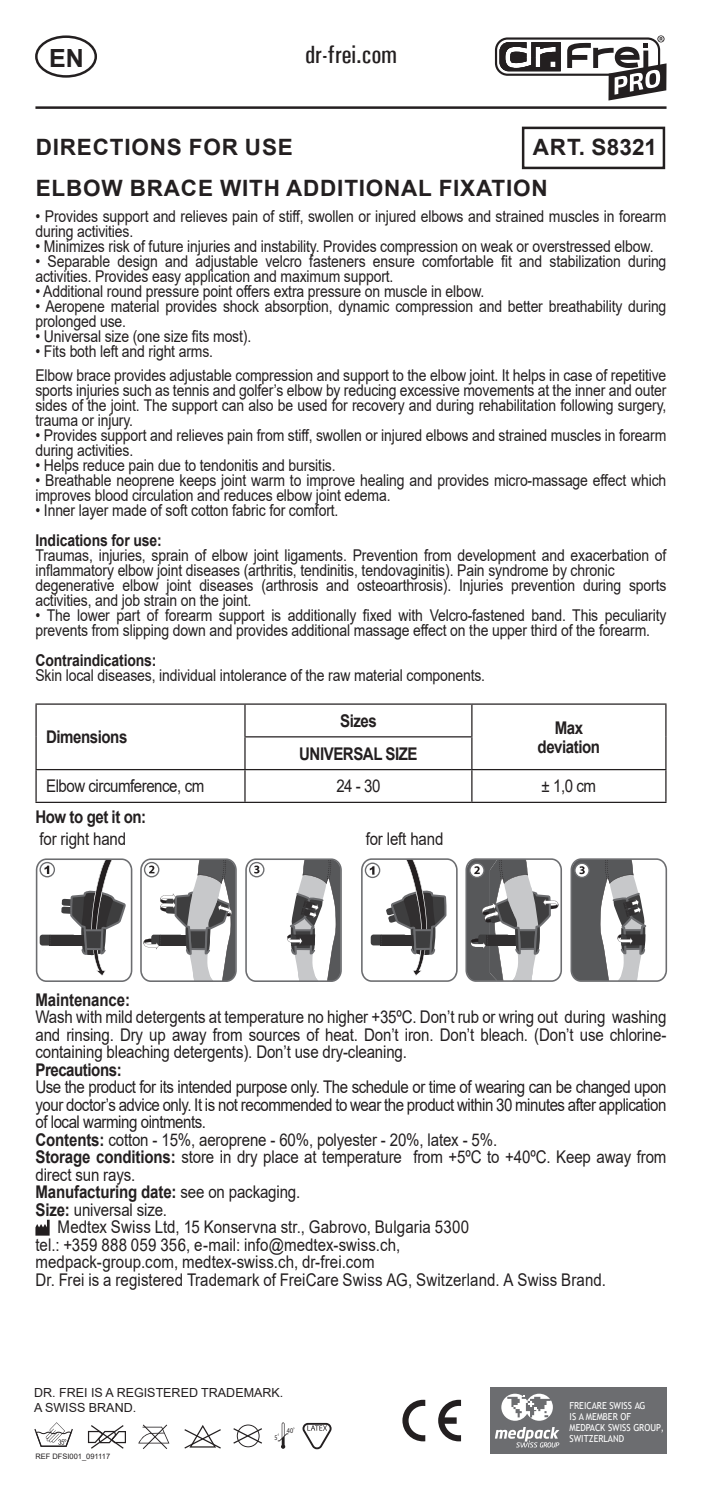
<style>
.page{position:relative;width:702px;height:1489px;background:#fff}
.page>*{position:absolute;margin:0;border:0;box-sizing:border-box;transform-origin:0 0}
.t1{font:500 25px "Univers Condensed";color:#231f20}
.t2{font:700 25px "Arial";color:#231f20}
.t3{font:700 22.5px "Arial";letter-spacing:.035em;color:#231f20}
.t4{font:700 22.5px "Arial";letter-spacing:.01em;color:#231f20}
.t5{font:17.5px/17.5px "Arial";letter-spacing:-.01em;color:#231f20;text-align:justify;scale:.86 1}
.t6{font:17.5px "Arial";letter-spacing:-.03em;color:#231f20;scale:.86 1}
.t7{font:700 17.5px/19.2px "Arial";letter-spacing:-.03em;color:#231f20;text-align:center;scale:.86 1}
.t8{font:17.5px "Arial";letter-spacing:.01em;color:#231f20;scale:.86 1}
.t9{font:700 17.5px "Arial";letter-spacing:-.01em;color:#231f20;scale:.86 1}
.t10{font:16.25px/15px "Arial";letter-spacing:-.01em;color:#231f20;scale:.86 1}
.t11{font:700 16.25px "Arial";letter-spacing:-.01em;color:#231f20;scale:.86 1}
.t12{font:12.5px/15px "Arial";color:#231f20}
.t13{font:9.75px/10.8px "Trebuchet MS";color:#fff;scale:.91 1}
.t14{font:7.5px "Arial";color:#231f20}
.t15{font:7.25px "Myriad Pro";color:#231f20;scale:.83 1}
.s1{font-weight:700}
.s2{font-weight:400}
</style>
<div class="page">
<svg style="left:35px;top:1219px;width:15px;height:16px"></svg>
<div style="left:35px;top:35px;width:62px;height:43px;border:2px solid #231f20;border-radius:50%"></div>
<hr style="left:35px;top:106px;width:631px;height:3px;background:#231f20">
<hr style="left:35px;top:703px;width:210px;height:1px;background:#231f20">
<hr style="left:35px;top:704px;width:2px;height:32px;background:#231f20">
<hr style="left:35px;top:736px;width:2px;height:33px;background:#231f20">
<hr style="left:245px;top:703px;width:227px;height:1px;background:#231f20">
<hr style="left:244px;top:704px;width:1px;height:32px;background:#231f20">
<hr style="left:472px;top:703px;width:194px;height:1px;background:#231f20">
<hr style="left:471px;top:704px;width:1px;height:32px;background:#231f20">
<hr style="left:665px;top:704px;width:1px;height:32px;background:#231f20">
<hr style="left:665px;top:736px;width:1px;height:33px;background:#231f20">
<hr style="left:244px;top:736px;width:228px;height:1px;background:#231f20">
<hr style="left:244px;top:737px;width:1px;height:32px;background:#231f20">
<hr style="left:471px;top:737px;width:1px;height:32px;background:#231f20">
<hr style="left:35px;top:769px;width:210px;height:1px;background:#231f20">
<hr style="left:35px;top:770px;width:2px;height:31px;background:#231f20">
<hr style="left:245px;top:769px;width:227px;height:1px;background:#231f20">
<hr style="left:244px;top:770px;width:1px;height:31px;background:#231f20">
<hr style="left:472px;top:769px;width:194px;height:1px;background:#231f20">
<hr style="left:471px;top:770px;width:1px;height:31px;background:#231f20">
<hr style="left:665px;top:770px;width:1px;height:31px;background:#231f20">
<hr style="left:35px;top:801px;width:210px;height:2px;background:#231f20">
<hr style="left:245px;top:801px;width:227px;height:2px;background:#231f20">
<hr style="left:472px;top:801px;width:194px;height:2px;background:#231f20">
<div style="left:490px;top:1387px;width:176px;height:66px;background:#6c6d70"></div>
<svg style="left:501px;top:1393px;width:52px;height:27px"></svg>
<svg style="left:495px;top:1427px;width:64px;height:20px"></svg>
<div style="left:522px;top:127px;width:143px;height:42px;border:2px solid #231f20"></div>
<svg style="left:302px;top:1422px;width:29px;height:27px"></svg>
<svg style="left:402px;top:1399px;width:23px;height:42px"></svg>
<svg style="left:438px;top:1399px;width:23px;height:42px"></svg>
<svg style="left:138px;top:1424px;width:31px;height:24px"></svg>
<svg style="left:34px;top:1422px;width:39px;height:24px"></svg>
<svg style="left:184px;top:1425px;width:37px;height:23px"></svg>
<svg style="left:233px;top:1424px;width:29px;height:23px"></svg>
<svg style="left:88px;top:1425px;width:38px;height:23px"></svg>
<svg style="left:278px;top:1422px;width:16px;height:26px"></svg>
<svg style="left:36px;top:858px;width:96px;height:123px"></svg>
<svg style="left:140px;top:858px;width:97px;height:123px"></svg>
<svg style="left:245px;top:858px;width:97px;height:123px"></svg>
<svg style="left:361px;top:858px;width:96px;height:123px"></svg>
<svg style="left:465px;top:858px;width:97px;height:123px"></svg>
<svg style="left:570px;top:858px;width:97px;height:123px"></svg>
<svg style="left:495px;top:35px;width:171px;height:65px"></svg>
<h1 class="t2" style="left:49px;top:41px;width:36px">EN</h1>
<h1 class="t1" style="left:305px;top:40px;width:93px">dr-frei.com</h1>
<h2 class="t3" style="left:36px;top:132px;width:258px">DIRECTIONS FOR USE</h2>
<h2 class="t4" style="left:533px;top:132px;width:126px">ART. S8321</h2>
<h2 class="t3" style="left:36px;top:172px;width:513px">ELBOW BRACE WITH ADDITIONAL FIXATION</h2>
<p class="t10" style="left:35px;top:208px;width:735px">• Provides support and relieves pain of stiff, swollen or injured elbows and strained muscles in forearm during activities.</p>
<p class="t10" style="left:35px;top:238px;width:720px">• Minimizes risk of future injuries and instability. Provides compression on weak or overstressed elbow.</p>
<p class="t10" style="left:35px;top:253px;width:735px">• Separable design and adjustable velcro fasteners ensure comfortable fit and stabilization during activities. Provides easy application and maximum support.</p>
<p class="t10" style="left:35px;top:283px;width:523px">• Additional round pressure point offers extra pressure on muscle in elbow.</p>
<p class="t10" style="left:35px;top:298px;width:735px">• Aeropene material provides shock absorption, dynamic compression and better breathability during prolonged use.</p>
<p class="t10" style="left:35px;top:328px;width:252px">• Universal size (one size fits most).</p>
<p class="t10" style="left:35px;top:339px;width:735px;line-height:24px">• Fits both left and right arms.<br>Elbow brace provides adjustable compression and support to the elbow joint. It helps in case of repetitive</p>
<p class="t10" style="left:35px;top:382px;width:735px;text-align:justify">sports injuries such as tennis and golfer’s elbow by reducing excessive movements at the inner and outer sides of the joint. The support can also be used for recovery and during rehabilitation following surgery, trauma or injury.</p>
<p class="t10" style="left:35px;top:427px;width:735px">• Provides support and relieves pain from stiff, swollen or injured elbows and strained muscles in forearm during activities.</p>
<p class="t10" style="left:35px;top:457px;width:350px">• Helps reduce pain due to tendonitis and bursitis.</p>
<p class="t10" style="left:35px;top:472px;width:735px">• Breathable neoprene keeps joint warm to improve healing and provides micro-massage effect which improves blood circulation and reduces elbow joint edema.</p>
<p class="t10" style="left:35px;top:502px;width:354px">• Inner layer made of soft cotton fabric for comfort.</p>
<p class="t11" style="left:35px;top:529px;width:148px">Indications for use:</p>
<p class="t10" style="left:35px;top:547px;width:735px">Traumas, injuries, sprain of elbow joint ligaments. Prevention from development and exacerbation of inflammatory elbow joint diseases (arthritis, tendinitis, tendovaginitis). Pain syndrome by chronic degenerative elbow joint diseases (arthrosis and osteoarthrosis). Injuries prevention during sports activities, and job strain on the joint.</p>
<p class="t10" style="left:35px;top:607px;width:735px">• The lower part of forearm support is additionally fixed with Velcro-fastened band. This peculiarity prevents from slipping down and provides additional massage effect on the upper third of the forearm.</p>
<p class="t11" style="left:35px;top:649px;width:142px">Contraindications:</p>
<p class="t10" style="left:35px;top:667px;width:524px">Skin local diseases, individual intolerance of the raw material components.</p>
<p class="t7" style="left:46px;top:727px;width:96px">Dimensions</p>
<p class="t7" style="left:340px;top:711px;width:44px">Sizes</p>
<p class="t7" style="left:299px;top:744px;width:139px">UNIVERSAL SIZE</p>
<p class="t7" style="left:537px;top:718px;width:74px">Max deviation</p>
<p class="t6" style="left:46px;top:774px;width:185px">Elbow circumference, cm</p>
<p class="t5" style="left:336px;top:777px;width:53px">24 - 30</p>
<p class="t5" style="left:541px;top:777px;width:65px">± 1,0 сm</p>
<p class="t7" style="left:35px;top:807px;width:130px">How to get it on:</p>
<p class="t5" style="left:39px;top:830px;width:102px">for right hand</p>
<p class="t5" style="left:365px;top:830px;width:92px">for left hand</p>
<p class="t9" style="left:35px;top:986px;width:111px">Maintenance:</p>
<p class="t5" style="left:35px;top:1007px;width:735px">Wash with mild detergents at temperature no higher +35ºС. Don’t rub or wring out during washing and rinsing. Dry up away from sources of heat. Don’t iron. Don’t bleach. (Don’t use chlorine&shy;containing bleaching detergents). Don’t use dry-cleaning.</p>
<p class="t7" style="left:35px;top:1059px;width:102px">Precautions:</p>
<p class="t6" style="left:35px;top:1074px;width:735px">Use the product for its intended purpose only. The schedule or time of wearing can be changed upon</p>
<p class="t6" style="left:35px;top:1092px;width:735px">your doctor’s advice only. It is not recommended to wear the product within 30 minutes after application</p>
<p class="t6" style="left:35px;top:1109px;width:200px">of local warming ointments.</p>
<p class="t5" style="left:35px;top:1130px;width:538px"><span class="s1">Contents:</span> cotton - 15%, aeroprene - 60%, polyester - 20%, latex - 5%.</p>
<p class="t5" style="left:35px;top:1147px;width:735px"><span class="s1">Storage conditions:</span> store in dry place at temperature from +5ºС to +40ºС. Keep away from</p>
<p class="t5" style="left:35px;top:1165px;width:118px">direct sun rays.</p>
<p class="t9" style="left:35px;top:1179px;width:309px">Manufacturing date: <span class="s2">see on packaging.</span></p>
<p class="t5" style="left:35px;top:1200px;width:155px"><span class="s1">Size:</span> universal size.</p>
<p class="t5" style="left:58px;top:1217px;width:480px">Medtex Swiss Ltd, 15 Konservna str., Gabrovo, Bulgaria 5300</p>
<p class="t8" style="left:35px;top:1232px;width:425px">tel.: +359 888 059 356, e-mail: info@medtex-swiss.ch,</p>
<p class="t5" style="left:35px;top:1252px;width:396px">medpack-group.com, medtex-swiss.ch, dr-frei.com</p>
<p class="t5" style="left:35px;top:1270px;width:665px">Dr. Frei is a registered Trademark of FreiCare Swiss AG, Switzerland. A Swiss Brand.</p>
<p class="t12" style="left:34px;top:1384px;width:251px">DR. FREI IS A REGISTERED TRADEMARK.<br>A SWISS BRAND.</p>
<p class="t14" style="left:35px;top:1450px;width:76px">REF DFSI001_091117</p>
<p class="t15" style="left:274px;top:1432px;width:5px">5</p>
<p class="t15" style="left:287px;top:1425px;width:9px">40</p>
<p class="t13" style="left:569px;top:1399px;width:105px">FREICARE SWISS AG<br>IS A MEMBER OF<br>MEDPACK SWISS GROUP,<br>SWITZERLAND</p>
</div>
